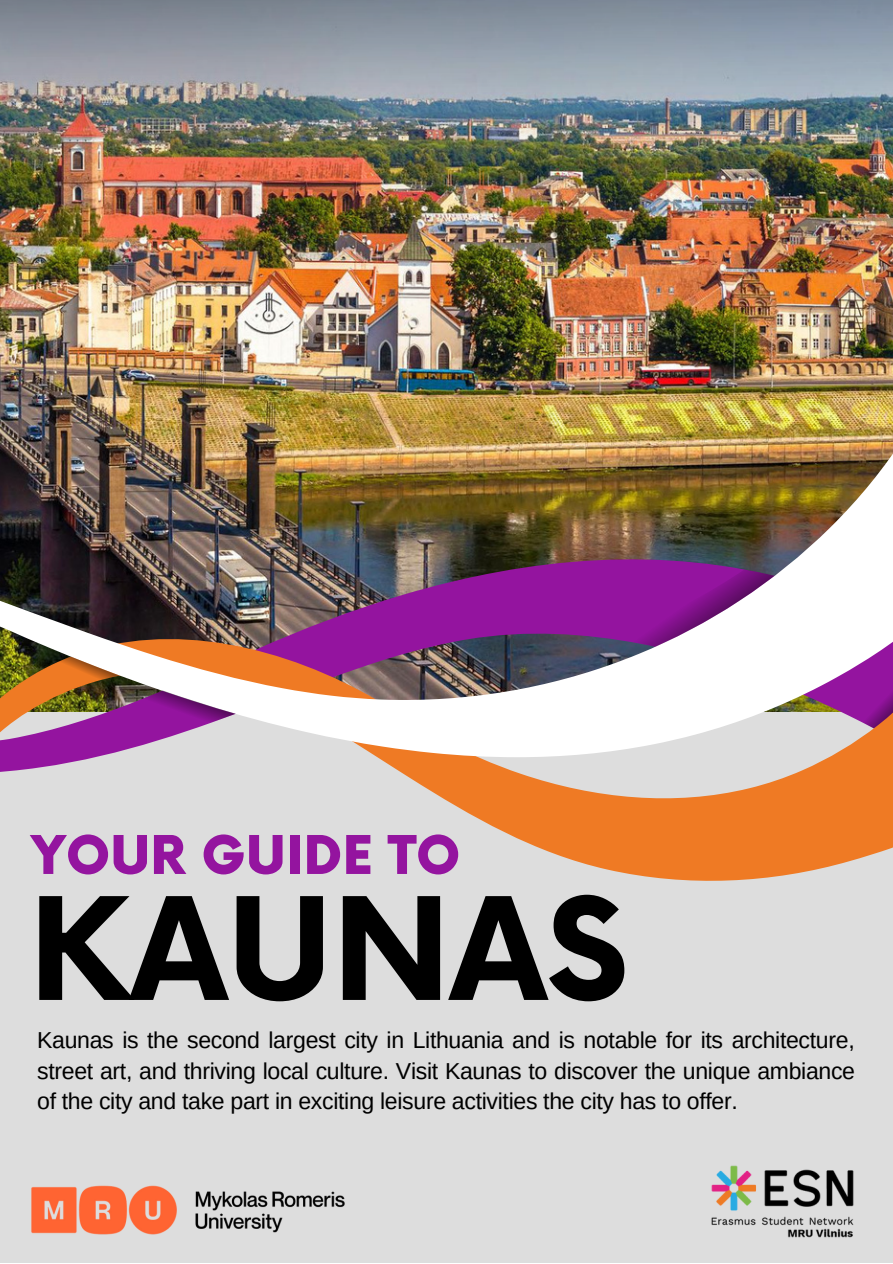
<style>
.page{position:relative;width:893px;height:1264px;background:#fff}
.page>*{position:absolute;margin:0;border:0;box-sizing:border-box;transform-origin:0 0}
.t1{font:700 138.3px "Now";color:#000}
.t2{font:900 51.9px "Now";color:#94149f}
.t3{font:23.1px/30.3px "Arimo";letter-spacing:-.015em;color:#000;text-align:justify}
</style>
<div class="page">
<div style="left:0;top:0;width:892px;height:1262px;background:#ddd"></div>
<img style="left:0;top:192px;width:892px;height:201px">
<svg style="left:0;top:767px;width:892px;height:114px"></svg>
<img style="left:0;top:393px;width:892px;height:374px">
<svg style="left:50px;top:655px;width:70px;height:28px;background:#cb8d5c"></svg>
<svg style="left:139px;top:689px;width:97px;height:35px;background:#a862ad"></svg>
<svg style="left:849px;top:640px;width:43px;height:88px;background:#ab4bac"></svg>
<svg style="left:606px;top:569px;width:169px;height:78px;background:#aa5ab2"></svg>
<img style="left:0;top:0;width:892px;height:192px">
<img style="left:711px;top:1165px;width:143px;height:73px">
<img style="left:31px;top:1185px;width:314px;height:50px">
<p class="t2" style="left:31px;top:827px;width:431px">YOUR GUIDE TO</p>
<p class="t1" style="left:29px;top:875px;width:600px">KAUNAS</p>
<p class="t3" style="left:37px;top:1025px;width:819px">Kaunas is the second largest city in Lithuania and is notable for its architecture, street art, and thriving local culture. Visit Kaunas to discover the unique ambiance of the city and take part in exciting leisure activities the city has to offer.</p>
</div>
